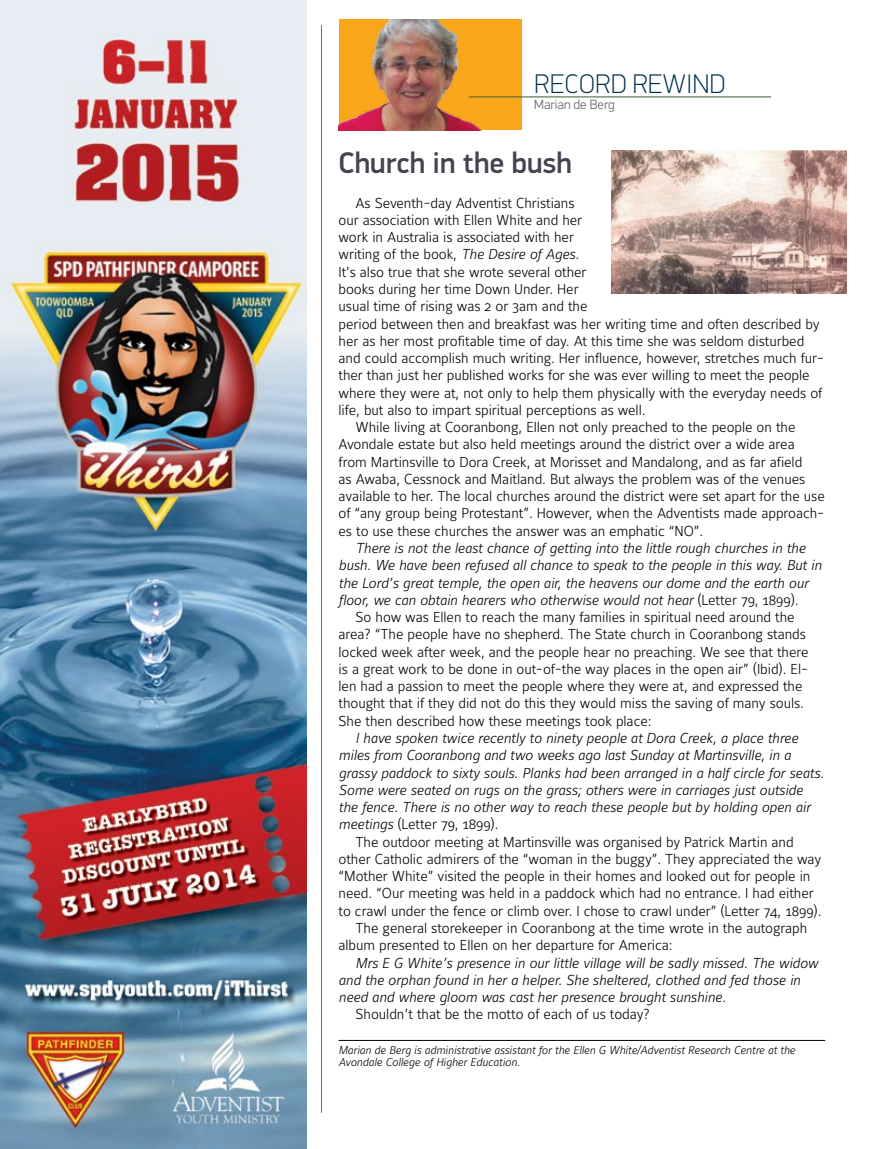
<style>
.page{position:relative;width:872px;height:1149px;background:#fff}
.page>*{position:absolute;margin:0;border:0;box-sizing:border-box;transform-origin:0 0}
.t1{font:500 30px "PF Din Display Pro";color:#454351}
.t2{font:100 27px "PF Din Display Pro";letter-spacing:.02em;color:#00314a}
.t3{font:300 14.25px "Maurea";letter-spacing:-.005em;color:#000}
.t4{font:italic 300 14.25px/17.2px "Maurea";letter-spacing:-.005em;color:#000}
.t5{font:300 13.5px "PF Din Display Pro";color:#6d6e71}
.t6{font:italic 300 11.25px/12px "Maurea";letter-spacing:-.005em;color:#000}
.s1{font-style:italic}
.s2{font-style:normal}
</style>
<div class="page">
<img style="left:0;top:0;width:306px;height:1148px">
<hr style="left:321px;top:25px;width:1px;height:1087px;background:#6d6e71">
<hr style="left:338px;top:1039px;width:487px;height:1px;background:#000">
<img style="left:338px;top:20px;width:183px;height:110px">
<hr style="left:469px;top:96px;width:302px;height:1px;background:#3b5d2c">
<img style="left:611px;top:150px;width:235px;height:144px">
<h2 class="t2" style="left:534px;top:68px;width:192px">RECORD REWIND</h2>
<p class="t5" style="left:534px;top:97px;width:82px">Marian de Berg</p>
<h1 class="t1" style="left:338px;top:145px;width:235px">Church in the bush</h1>
<p class="t3" style="left:355px;top:195px;width:221px">As Seventh-day Adventist Christians</p>
<p class="t3" style="left:338px;top:212px;width:245px">our association with Ellen White and her</p>
<p class="t3" style="left:338px;top:229px;width:237px">work in Australia is associated with her</p>
<p class="t3" style="left:338px;top:246px;width:242px">writing of the book, <span class="s1">The Desire of Ages</span>.</p>
<p class="t3" style="left:338px;top:264px;width:249px">It's also true that she wrote several other</p>
<p class="t3" style="left:338px;top:281px;width:242px">books during her time Down Under. Her</p>
<p class="t3" style="left:338px;top:298px;width:250px">usual time of rising was 2 or 3am and the</p>
<p class="t3" style="left:338px;top:315px;width:482px">period between then and breakfast was her writing time and often described by</p>
<p class="t3" style="left:338px;top:333px;width:467px">her as her most profitable time of day. At this time she was seldom disturbed</p>
<p class="t3" style="left:338px;top:350px;width:487px">and could accomplish much writing. Her influence, however, stretches much fur-</p>
<p class="t3" style="left:338px;top:367px;width:473px">ther than just her published works for she was ever willing to meet the people</p>
<p class="t3" style="left:338px;top:384px;width:485px">where they were at, not only to help them physically with the everyday needs of</p>
<p class="t3" style="left:338px;top:402px;width:308px">life, but also to impart spiritual perceptions as well.</p>
<p class="t3" style="left:355px;top:419px;width:441px">While living at Cooranbong, Ellen not only preached to the people on the</p>
<p class="t3" style="left:338px;top:436px;width:458px">Avondale estate but also held meetings around the district over a wide area</p>
<p class="t3" style="left:338px;top:453px;width:465px">from Martinsville to Dora Creek, at Morisset and Mandalong, and as far afield</p>
<p class="t3" style="left:338px;top:471px;width:468px">as Awaba, Cessnock and Maitland. But always the problem was of the venues</p>
<p class="t3" style="left:338px;top:488px;width:488px">available to her. The local churches around the district were set apart for the use</p>
<p class="t3" style="left:338px;top:505px;width:487px">of “any group being Protestant”. However, when the Adventists made approach-</p>
<p class="t3" style="left:338px;top:522px;width:366px">es to use these churches the answer was an emphatic “NO”.</p>
<p class="t4" style="left:355px;top:540px;width:451px">There is not the least chance of getting into the little rough churches in the</p>
<p class="t4" style="left:338px;top:557px;width:484px">bush. We have been refused all chance to speak to the people in this way. But in</p>
<p class="t4" style="left:338px;top:574px;width:471px">the Lord’s great temple, the open air, the heavens our dome and the earth our</p>
<p class="t4" style="left:338px;top:592px;width:461px">floor, we can obtain hearers who otherwise would not hear <span class="s2">(Letter 79, 1899).</span></p>
<p class="t3" style="left:355px;top:609px;width:440px">So how was Ellen to reach the many families in spiritual need around the</p>
<p class="t3" style="left:338px;top:626px;width:469px">area? “The people have no shepherd. The State church in Cooranbong stands</p>
<p class="t3" style="left:338px;top:643px;width:471px">locked week after week, and the people hear no preaching. We see that there</p>
<p class="t3" style="left:338px;top:660px;width:471px">is a great work to be done in out-of-the way places in the open air” (Ibid). El-</p>
<p class="t3" style="left:338px;top:678px;width:465px">len had a passion to meet the people where they were at, and expressed the</p>
<p class="t3" style="left:338px;top:695px;width:467px">thought that if they did not do this they would miss the saving of many souls.</p>
<p class="t3" style="left:338px;top:712px;width:314px">She then described how these meetings took place:</p>
<p class="t4" style="left:355px;top:730px;width:444px">I have spoken twice recently to ninety people at Dora Creek, a place three</p>
<p class="t4" style="left:338px;top:747px;width:454px">miles from Cooranbong and two weeks ago last Sunday at Martinsville, in a</p>
<p class="t4" style="left:338px;top:764px;width:487px">grassy paddock to sixty souls. Planks had been arranged in a half circle for seats.</p>
<p class="t4" style="left:338px;top:781px;width:466px">Some were seated on rugs on the grass; others were in carriages just outside</p>
<p class="t4" style="left:338px;top:799px;width:473px">the fence. There is no other way to reach these people but by holding open air</p>
<p class="t3" style="left:338px;top:816px;width:162px"><span class="s1">meetings</span> (Letter 79, 1899).</p>
<p class="t3" style="left:355px;top:833px;width:439px">The outdoor meeting at Martinsville was organised by Patrick Martin and</p>
<p class="t3" style="left:338px;top:850px;width:484px">other Catholic admirers of the “woman in the buggy”. They appreciated the way</p>
<p class="t3" style="left:338px;top:868px;width:473px">“Mother White” visited the people in their homes and looked out for people in</p>
<p class="t3" style="left:338px;top:885px;width:477px">need. “Our meeting was held in a paddock which had no entrance. I had either</p>
<p class="t3" style="left:338px;top:902px;width:484px">to crawl under the fence or climb over. I chose to crawl under” (Letter 74, 1899).</p>
<p class="t3" style="left:355px;top:919px;width:453px">The general storekeeper in Cooranbong at the time wrote in the autograph</p>
<p class="t3" style="left:338px;top:937px;width:336px">album presented to Ellen on her departure for America:</p>
<p class="t4" style="left:338px;top:954px;width:481px;text-indent:17px">Mrs E G White’s presence in our little village will be sadly missed. The widow and the orphan found in her a helper. She sheltered, clothed and fed those in need and where gloom was cast her presence brought sunshine.</p>
<p class="t3" style="left:355px;top:1006px;width:295px">Shouldn’t that be the motto of each of us today?</p>
<p class="t6" style="left:338px;top:1043px;width:458px">Marian de Berg is administrative assistant for the Ellen G White/Adventist Research Centre at the<br>Avondale College of Higher Education.</p>
</div>
